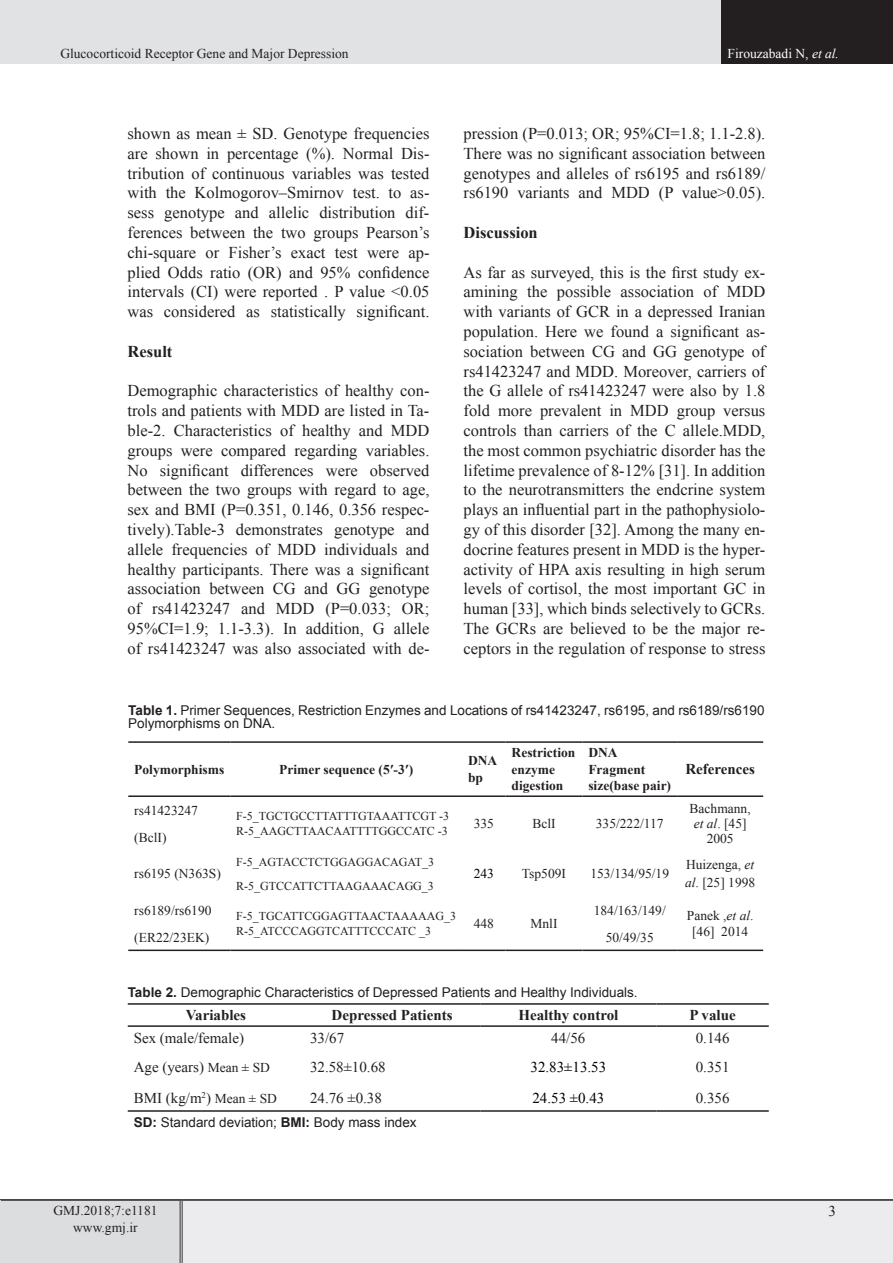
<style>
.page{position:relative;width:893px;height:1263px;background:#fff}
.page>*{position:absolute;margin:0;border:0;box-sizing:border-box;transform-origin:0 0}
.t1{font:16.5px/19.8px "Times New Roman";color:#231f20;text-align:justify}
.t2{font:700 16.5px "Times New Roman";color:#231f20}
.t3{font:15px "Times New Roman";color:#231f20}
.t4{font:700 15px "Times New Roman";color:#231f20}
.t5{font:15px "Times New Roman";color:#000}
.t6{font:13.5px/27px "Times New Roman";color:#231f20;text-align:center}
.t7{font:13.5px/13.5px "Arial";color:#231f20}
.t8{font:700 13.5px/16.5px "Times New Roman";color:#231f20}
.t9{font:13.5px "Times New Roman";color:#fff}
.t10{font:13.5px "Times New Roman";color:#000}
.t11{font:12px/15px "Times New Roman";color:#231f20}
.s1{font-style:italic}
.s2{font-weight:700}
.s3{font-size:13.5px}
</style>
<div class="page">
<div style="left:0;top:0;width:722px;height:64px;background:#e1e2e4"></div>
<div style="left:722px;top:0;width:171px;height:64px;background:#231f20"></div>
<div style="left:0;top:1200px;width:181px;height:63px;background:#dcdddf"></div>
<div style="left:181px;top:1200px;width:712px;height:63px;background:#ececee"></div>
<hr style="left:180px;top:1201px;width:3px;height:62px;background:#fff">
<hr style="left:180px;top:1201px;width:1px;height:62px;background:#231f20">
<hr style="left:182px;top:1201px;width:1px;height:62px;background:#231f20">
<hr style="left:0;top:1199px;width:181px;height:2px;background:#231f20">
<hr style="left:181px;top:1199px;width:712px;height:2px;background:#231f20">
<hr style="left:128px;top:741px;width:102px;height:2px;background:#231f20">
<hr style="left:230px;top:741px;width:232px;height:2px;background:#231f20">
<hr style="left:462px;top:741px;width:44px;height:2px;background:#231f20">
<hr style="left:506px;top:741px;width:76px;height:2px;background:#231f20">
<hr style="left:582px;top:741px;width:95px;height:2px;background:#231f20">
<hr style="left:677px;top:741px;width:86px;height:2px;background:#231f20">
<hr style="left:128px;top:795px;width:102px;height:2px;background:#231f20">
<hr style="left:230px;top:795px;width:232px;height:2px;background:#231f20">
<hr style="left:462px;top:795px;width:44px;height:2px;background:#231f20">
<hr style="left:506px;top:795px;width:76px;height:2px;background:#231f20">
<hr style="left:582px;top:795px;width:95px;height:2px;background:#231f20">
<hr style="left:677px;top:795px;width:86px;height:2px;background:#231f20">
<hr style="left:128px;top:949px;width:102px;height:2px;background:#231f20">
<hr style="left:230px;top:949px;width:232px;height:2px;background:#231f20">
<hr style="left:462px;top:949px;width:44px;height:2px;background:#231f20">
<hr style="left:506px;top:949px;width:76px;height:2px;background:#231f20">
<hr style="left:582px;top:949px;width:95px;height:2px;background:#231f20">
<hr style="left:677px;top:949px;width:86px;height:2px;background:#231f20">
<hr style="left:128px;top:1003px;width:176px;height:2px;background:#231f20">
<hr style="left:304px;top:1003px;width:176px;height:2px;background:#231f20">
<hr style="left:480px;top:1003px;width:176px;height:2px;background:#231f20">
<hr style="left:656px;top:1003px;width:113px;height:2px;background:#231f20">
<hr style="left:128px;top:1025px;width:176px;height:2px;background:#231f20">
<hr style="left:304px;top:1025px;width:176px;height:2px;background:#231f20">
<hr style="left:480px;top:1025px;width:176px;height:2px;background:#231f20">
<hr style="left:656px;top:1025px;width:113px;height:2px;background:#231f20">
<hr style="left:128px;top:1110px;width:176px;height:2px;background:#231f20">
<hr style="left:304px;top:1110px;width:176px;height:2px;background:#231f20">
<hr style="left:480px;top:1110px;width:176px;height:2px;background:#231f20">
<hr style="left:656px;top:1110px;width:113px;height:2px;background:#231f20">
<p class="t6" style="left:60px;top:39px;width:290px">Glucocorticoid Receptor Gene and Major Depression</p>
<p class="t9" style="left:728px;top:44px;width:113px">Firouzabadi N, <span class="s1">et al.</span></p>
<p class="t1" style="left:128px;top:123px;width:303px">shown as mean ± SD. Genotype frequencies are shown in percentage (%). Normal Dis&shy;tribution of continuous variables was tested with the Kolmogorov–Smirnov test. to as&shy;sess genotype and allelic distribution dif&shy;ferences between the two groups Pearson’s chi-square or Fisher’s exact test were ap&shy;plied Odds ratio (OR) and 95% confidence intervals (CI) were reported . P value &lt;0.05 was considered as statistically significant.</p>
<p class="t2" style="left:128px;top:339px;width:46px">Result</p>
<p class="t1" style="left:128px;top:380px;width:303px">Demographic characteristics of healthy con&shy;trols and patients with MDD are listed in Ta&shy;ble-2. Characteristics of healthy and MDD groups were compared regarding variables.<br>No significant differences were observed between the two groups with regard to age, sex and BMI (P=0.351, 0.146, 0.356 respec&shy;tively).Table-3 demonstrates genotype and allele frequencies of MDD individuals and healthy participants. There was a significant association between CG and GG genotype of rs41423247 and MDD (P=0.033; OR; 95%CI=1.9; 1.1-3.3). In addition, G allele of rs41423247 was also associated with de-</p>
<p class="t1" style="left:463px;top:123px;width:303px">pression (P=0.013; OR; 95%CI=1.8; 1.1-2.8).<br>There was no significant association between genotypes and alleles of rs6195 and rs6189/ rs6190 variants and MDD (P value˃0.05).</p>
<p class="t2" style="left:463px;top:221px;width:76px">Discussion</p>
<p class="t1" style="left:463px;top:262px;width:303px">As far as surveyed, this is the first study ex&shy;amining the possible association of MDD with variants of GCR in a depressed Iranian population. Here we found a significant as&shy;sociation between CG and GG genotype of rs41423247 and MDD. Moreover, carriers of the G allele of rs41423247 were also by 1.8 fold more prevalent in MDD group versus controls than carriers of the C allele.MDD, the most common psychiatric disorder has the lifetime prevalence of 8-12% [31]. In addition to the neurotransmitters the endcrine system plays an influential part in the pathophysiolo&shy;gy of this disorder [32]. Among the many en&shy;docrine features present in MDD is the hyper&shy;activity of HPA axis resulting in high serum levels of cortisol, the most important GC in human [33], which binds selectively to GCRs.<br>The GCRs are believed to be the major re&shy;ceptors in the regulation of response to stress</p>
<p class="t7" style="left:128px;top:703px;width:638px"><span class="s2">Table 1.</span> Primer Sequences, Restriction Enzymes and Locations of rs41423247, rs6195, and rs6189/rs6190<br>Polymorphisms on DNA.</p>
<p class="t8" style="left:134px;top:760px;width:92px">Polymorphisms</p>
<p class="t8" style="left:279px;top:760px;width:136px">Primer sequence (5′-3′)</p>
<p class="t8" style="left:468px;top:752px;width:31px">DNA bp</p>
<p class="t8" style="left:512px;top:744px;width:65px">Restriction enzyme digestion</p>
<p class="t8" style="left:588px;top:744px;width:84px">DNA<br>Fragment size(base pair)</p>
<p class="t4" style="left:685px;top:758px;width:71px">References</p>
<p class="t6" style="left:134px;top:796px;width:65px;text-align:left">rs41423247 (BclI)</p>
<p class="t11" style="left:236px;top:808px;width:214px">F-5_TGCTGCCTTATTTGTAAATTCGT -3<br>R-5_AAGCTTAACAATTTTGGCCATC -3</p>
<p class="t6" style="left:474px;top:810px;width:22px">335</p>
<p class="t6" style="left:532px;top:810px;width:25px">BclI</p>
<p class="t6" style="left:596px;top:810px;width:69px">335/222/117</p>
<p class="t6" style="left:690px;top:801px;width:63px;line-height:15px">Bachmann, <span class="s1">et al</span>. [45]<br>2005</p>
<p class="t6" style="left:134px;top:860px;width:88px">rs6195 (N363S)</p>
<p class="t11" style="left:236px;top:849px;width:199px;line-height:24px">F-5_AGTACCTCTGGAGGACAGAT_3<br>R-5_GTCCATTCTTAAGAAACAGG_3</p>
<p class="t10" style="left:474px;top:864px;width:22px">243</p>
<p class="t6" style="left:522px;top:860px;width:46px">Tsp509I</p>
<p class="t6" style="left:590px;top:860px;width:80px">153/134/95/19</p>
<p class="t6" style="left:685px;top:855px;width:72px;line-height:18px;text-align:left">Huizenga, <span class="s1">et al</span>. [25] 1998</p>
<p class="t6" style="left:134px;top:896px;width:79px;text-align:left">rs6189/rs6190 (ER22/23EK)</p>
<p class="t11" style="left:236px;top:908px;width:221px">F-5_TGCATTCGGAGTTAACTAAAAAG_3<br>R-5_ATCCCAGGTCATTTCCCATC _3</p>
<p class="t6" style="left:474px;top:910px;width:22px">448</p>
<p class="t6" style="left:530px;top:910px;width:28px">MnlI</p>
<p class="t6" style="left:594px;top:896px;width:74px">184/163/149/<br>50/49/35</p>
<p class="t6" style="left:687px;top:907px;width:68px;line-height:16.5px">Panek ,<span class="s1">et al</span>. [46] 2014</p>
<p class="t7" style="left:128px;top:985px;width:511px"><span class="s2">Table 2.</span> Demographic Characteristics of Depressed Patients and Healthy Individuals.</p>
<p class="t4" style="left:186px;top:1004px;width:62px">Variables</p>
<p class="t4" style="left:332px;top:1004px;width:122px">Depressed Patients</p>
<p class="t4" style="left:518px;top:1004px;width:102px">Healthy control</p>
<p class="t4" style="left:689px;top:1004px;width:48px">P value</p>
<p class="t3" style="left:134px;top:1027px;width:112px">Sex (male/female)</p>
<p class="t3" style="left:310px;top:1027px;width:36px">33/67</p>
<p class="t3" style="left:551px;top:1027px;width:36px">44/56</p>
<p class="t3" style="left:696px;top:1027px;width:35px">0.146</p>
<p class="t3" style="left:134px;top:1056px;width:138px">Age (years) <span class="s3">Mean ± SD</span></p>
<p class="t3" style="left:310px;top:1056px;width:77px">32.58±10.68</p>
<p class="t5" style="left:530px;top:1056px;width:77px">32.83±13.53</p>
<p class="t3" style="left:696px;top:1056px;width:35px">0.351</p>
<p class="t3" style="left:134px;top:1088px;width:145px">BMI (kg/m<sup>2</sup>) <span class="s3">Mean ± SD</span></p>
<p class="t3" style="left:310px;top:1088px;width:73px">24.76 ±0.38</p>
<p class="t5" style="left:532px;top:1088px;width:73px">24.53 ±0.43</p>
<p class="t3" style="left:696px;top:1088px;width:35px">0.356</p>
<p class="t7" style="left:134px;top:1115px;width:284px"><span class="s2">SD:</span> Standard deviation; <span class="s2">BMI:</span> Body mass index</p>
<p class="t6" style="left:53px;top:1202px;width:106px;line-height:16.2px">GMJ.2018;7:e1181 www.gmj.ir</p>
<p class="t3" style="left:828px;top:1201px;width:9px">3</p>
</div>
